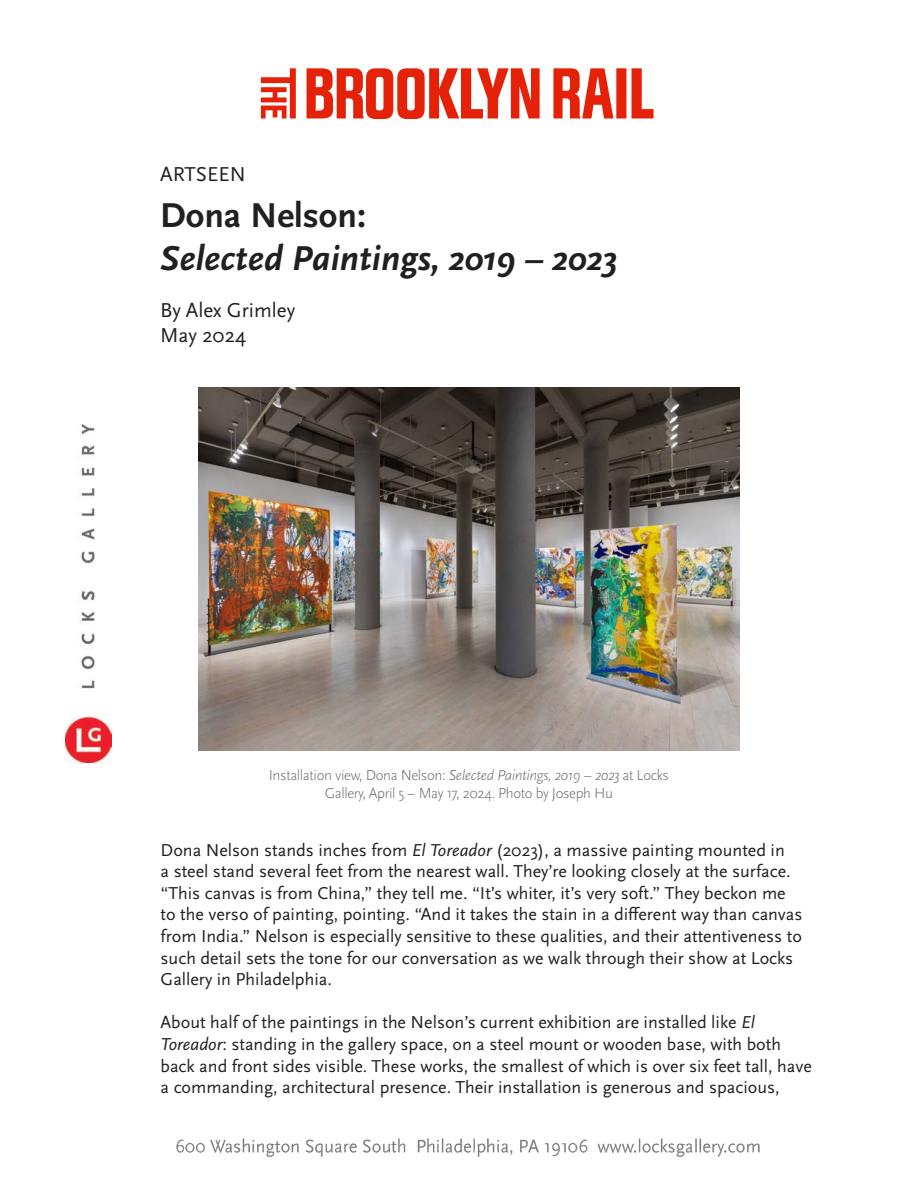
<style>
.page{position:relative;width:918px;height:1188px;background:#fff}
.page>*{position:absolute;margin:0;border:0;box-sizing:border-box;transform-origin:0 0}
.t1{font:italic 700 36px "Scala Sans Pro";color:#231f20}
.t2{font:700 36px "Scala Sans Pro";color:#231f20}
.t3{font:21px "Scala Sans Pro";color:#231f20}
.t4{font:18px/21.6px "Scala Sans Pro";color:#231f20}
.t5{font:300 15px/18px "Scala Sans Pro";letter-spacing:-.025em;color:#69696c;text-align:center}
.s1{font-style:italic}
</style>
<div class="page">
<img style="left:65px;top:424px;width:46px;height:338px">
<svg style="left:632px;top:68px;width:22px;height:50px"></svg>
<div style="left:616px;top:68px;width:10px;height:50px;background:#e52207"></div>
<svg style="left:553px;top:68px;width:60px;height:50px"></svg>
<svg style="left:307px;top:68px;width:233px;height:51px"></svg>
<svg style="left:261px;top:68px;width:35px;height:50px"></svg>
<img style="left:176px;top:1138px;width:584px;height:19px">
<img style="left:198px;top:387px;width:542px;height:363px">
<p class="t3" style="left:160px;top:162px;width:87px">ARTSEEN</p>
<p class="t2" style="left:160px;top:194px;width:208px">Dona Nelson:</p>
<p class="t1" style="left:160px;top:237px;width:458px">Selected Paintings, 2019 – 2023</p>
<p class="t3" style="left:160px;top:298px;width:136px">By Alex Grimley</p>
<p class="t3" style="left:160px;top:323px;width:87px">May 2024</p>
<p class="t5" style="left:269px;top:766px;width:402px">Installation view, Dona Nelson: <span class="s1">Selected Paintings, 2019 – 2023</span> at Locks<br>Gallery, April 5 – May 17, 2024. Photo by Joseph Hu</p>
<p class="t4" style="left:161px;top:839px;width:643px">Dona Nelson stands inches from <span class="s1">El Toreador</span> (2023), a massive painting mounted in<br>a steel stand several feet from the nearest wall. They’re looking closely at the surface. “This canvas is from China,” they tell me. “It’s whiter, it’s very soft.” They beckon me to the verso of painting, pointing. “And it takes the stain in a different way than canvas from India.” Nelson is especially sensitive to these qualities, and their attentiveness to such detail sets the tone for our conversation as we walk through their show at Locks Gallery in Philadelphia.</p>
<p class="t4" style="left:161px;top:1012px;width:653px">About half of the paintings in the Nelson’s current exhibition are installed like <span class="s1">El Toreador</span>: standing in the gallery space, on a steel mount or wooden base, with both back and front sides visible. These works, the smallest of which is over six feet tall, have a commanding, architectural presence. Their installation is generous and spacious,</p>
</div>
